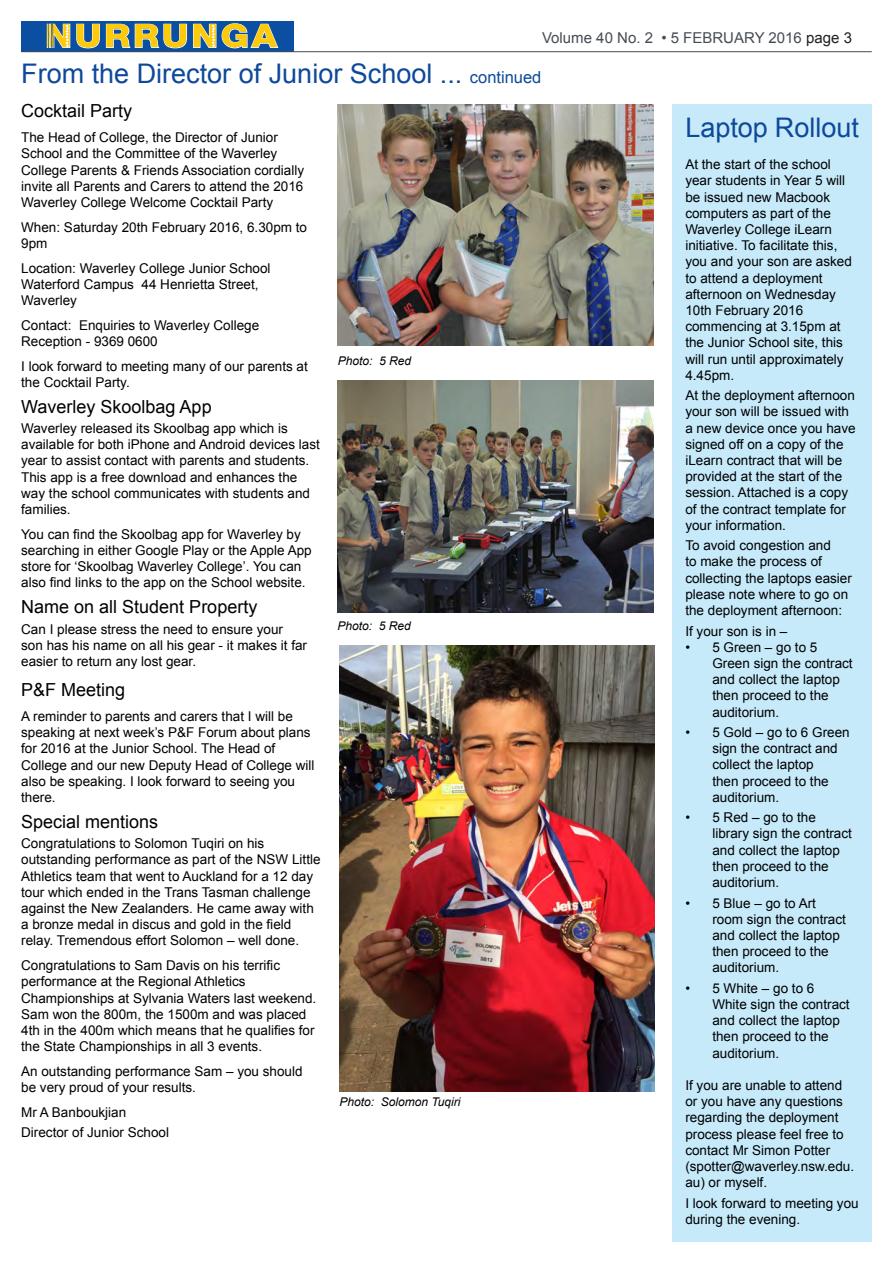
<style>
.page{position:relative;width:893px;height:1263px;background:#fff}
.page>*{position:absolute;margin:0;border:0;box-sizing:border-box;transform-origin:0 0}
.t1{font:800 32.25px "Helvetica Neue";letter-spacing:.075em;color:#feca0a;scale:1.12 1}
.Nurrunga_-body_text{font:27px "Arial";color:#0d499a}
.Nurrunga_-_Heading_s{font:18px "Arial";color:#000}
.Nurrunga_-body_text-2{font:18px "Arial";color:#000}
.t2{font:15px "Arial";color:#464b54}
.Nurrunga_-body_text-3{font:13.5px/16.2px "Arial";color:#000}
.Body_Text_2{font:italic 12px "Arial";color:#000}
.s1{color:#231f20}
.s2{font-size:16.5px}
</style>
<div class="page">
<div style="left:21px;top:21px;width:272px;height:31px;background:#0a4fa2"></div>
<svg style="left:46px;top:23px;width:233px;height:26px"></svg>
<hr style="left:21px;top:51px;width:851px;height:1px;background:#464b54">
<div style="left:673px;top:104px;width:199px;height:1138px;background:#c6eafa"></div>
<img style="left:337px;top:381px;width:316px;height:232px">
<img style="left:337px;top:104px;width:316px;height:242px">
<img style="left:339px;top:645px;width:316px;height:447px">
<p class="t1" style="left:45px;top:17px;width:209px">NURRUNGA</p>
<p class="t2" style="left:542px;top:28px;width:311px">Volume 40 No. 2 • 5 FEBRUARY 2016 <span class="s1">page 3</span></p>
<p class="Nurrunga_-body_text" style="left:21px;top:55px;width:522px">From the Director of Junior School ... <span class="s2">continued</span></p>
<p class="Nurrunga_-body_text-2" style="left:21px;top:99px;width:113px">Cocktail Party</p>
<p class="Nurrunga_-body_text-3" style="left:21px;top:129px;width:284px">The Head of College, the Director of Junior School and the Committee of the Waverley College Parents &amp; Friends Association cordially invite all Parents and Carers to attend the 2016<br>Waverley College Welcome Cocktail Party</p>
<p class="Nurrunga_-body_text-3" style="left:21px;top:219px;width:287px">When: Saturday 20th February 2016, 6.30pm to<br>9pm</p>
<p class="Nurrunga_-body_text-3" style="left:21px;top:260px;width:251px">Location: Waverley College Junior School<br>Waterford Campus 44 Henrietta Street,<br>Waverley</p>
<p class="Nurrunga_-body_text-3" style="left:21px;top:317px;width:240px">Contact: Enquiries to Waverley College<br>Reception - 9369 0600</p>
<p class="Nurrunga_-body_text-3" style="left:21px;top:358px;width:288px">I look forward to meeting many of our parents at the Cocktail Party.</p>
<p class="Nurrunga_-_Heading_s" style="left:21px;top:394px;width:192px">Waverley Skoolbag App</p>
<p class="Nurrunga_-body_text-3" style="left:21px;top:420px;width:300px">Waverley released its Skoolbag app which is available for both iPhone and Android devices last year to assist contact with parents and students.<br>This app is a free download and enhances the way the school communicates with students and families.</p>
<p class="Nurrunga_-body_text-3" style="left:21px;top:526px;width:292px">You can find the Skoolbag app for Waverley by searching in either Google Play or the Apple App store for ‘Skoolbag Waverley College’. You can also find links to the app on the School website.</p>
<p class="Nurrunga_-_Heading_s" style="left:21px;top:595px;width:238px">Name on all Student Property</p>
<p class="Nurrunga_-body_text-3" style="left:21px;top:621px;width:287px">Can I please stress the need to ensure your son has his name on all his gear - it makes it far easier to return any lost gear.</p>
<p class="Nurrunga_-body_text-2" style="left:21px;top:678px;width:106px">P&amp;F Meeting</p>
<p class="Nurrunga_-body_text-3" style="left:21px;top:708px;width:295px">A reminder to parents and carers that I will be speaking at next week’s P&amp;F Forum about plans for 2016 at the Junior School. The Head of College and our new Deputy Head of College will also be speaking. I look forward to seeing you there.</p>
<p class="Nurrunga_-_Heading_s" style="left:21px;top:810px;width:139px">Special mentions</p>
<p class="Nurrunga_-body_text-3" style="left:21px;top:835px;width:301px">Congratulations to Solomon Tuqiri on his outstanding performance as part of the NSW Little Athletics team that went to Auckland for a 12 day tour which ended in the Trans Tasman challenge against the New Zealanders. He came away with a bronze medal in discus and gold in the field relay. Tremendous effort Solomon – well done.</p>
<p class="Nurrunga_-body_text-3" style="left:21px;top:957px;width:297px">Congratulations to Sam Davis on his terrific performance at the Regional Athletics Championships at Sylvania Waters last weekend.<br>Sam won the 800m, the 1500m and was placed 4th in the 400m which means that he qualifies for the State Championships in all 3 events.</p>
<p class="Nurrunga_-body_text-3" style="left:21px;top:1063px;width:283px">An outstanding performance Sam – you should be very proud of your results.</p>
<p class="Nurrunga_-body_text-3" style="left:21px;top:1104px;width:107px">Mr A Banboukjian</p>
<p class="Nurrunga_-body_text-3" style="left:21px;top:1124px;width:149px">Director of Junior School</p>
<p class="Nurrunga_-body_text" style="left:685px;top:110px;width:175px">Laptop Rollout</p>
<p class="Nurrunga_-body_text-3" style="left:685px;top:156px;width:168px">At the start of the school year students in Year 5 will be issued new Macbook computers as part of the<br>Waverley College iLearn initiative. To facilitate this, you and your son are asked to attend a deployment afternoon on Wednesday<br>10th February 2016 commencing at 3.15pm at the Junior School site, this will run until approximately<br>4.45pm.</p>
<p class="Nurrunga_-body_text-3" style="left:685px;top:387px;width:172px">At the deployment afternoon your son will be issued with a new device once you have signed off on a copy of the iLearn contract that will be provided at the start of the session. Attached is a copy of the contract template for your information.</p>
<p class="Nurrunga_-body_text-3" style="left:685px;top:538px;width:168px">To avoid congestion and<br>to make the process of collecting the laptops easier please note where to go on the deployment afternoon:</p>
<p class="Nurrunga_-body_text-3" style="left:685px;top:623px;width:104px">If your son is in –</p>
<p class="Nurrunga_-body_text-3" style="left:712px;top:639px;width:142px;text-indent:-27px">• 5 Green – go to 5<br>Green sign the contract and collect the laptop then proceed to the auditorium.</p>
<p class="Nurrunga_-body_text-3" style="left:712px;top:724px;width:139px;text-indent:-27px">• 5 Gold – go to 6 Green sign the contract and collect the laptop<br>then proceed to the auditorium.</p>
<p class="Nurrunga_-body_text-3" style="left:712px;top:809px;width:141px;text-indent:-27px">• 5 Red – go to the library sign the contract and collect the laptop then proceed to the auditorium.</p>
<p class="Nurrunga_-body_text-3" style="left:712px;top:895px;width:135px;text-indent:-27px">• 5 Blue – go to Art room sign the contract and collect the laptop then proceed to the auditorium.</p>
<p class="Nurrunga_-body_text-3" style="left:712px;top:980px;width:139px;text-indent:-27px">• 5 White – go to 6<br>White sign the contract and collect the laptop then proceed to the auditorium.</p>
<p class="Nurrunga_-body_text-3" style="left:685px;top:1077px;width:170px">If you are unable to attend or you have any questions regarding the deployment process please feel free to contact Mr Simon Potter (spotter@waverley.nsw.edu. au) or myself.</p>
<p class="Nurrunga_-body_text-3" style="left:685px;top:1195px;width:175px">I look forward to meeting you during the evening.</p>
<p class="Body_Text_2" style="left:338px;top:353px;width:75px">Photo: 5 Red</p>
<p class="Body_Text_2" style="left:337px;top:618px;width:75px">Photo: 5 Red</p>
<p class="Body_Text_2" style="left:339px;top:1094px;width:123px">Photo: Solomon Tuqiri</p>
</div>
